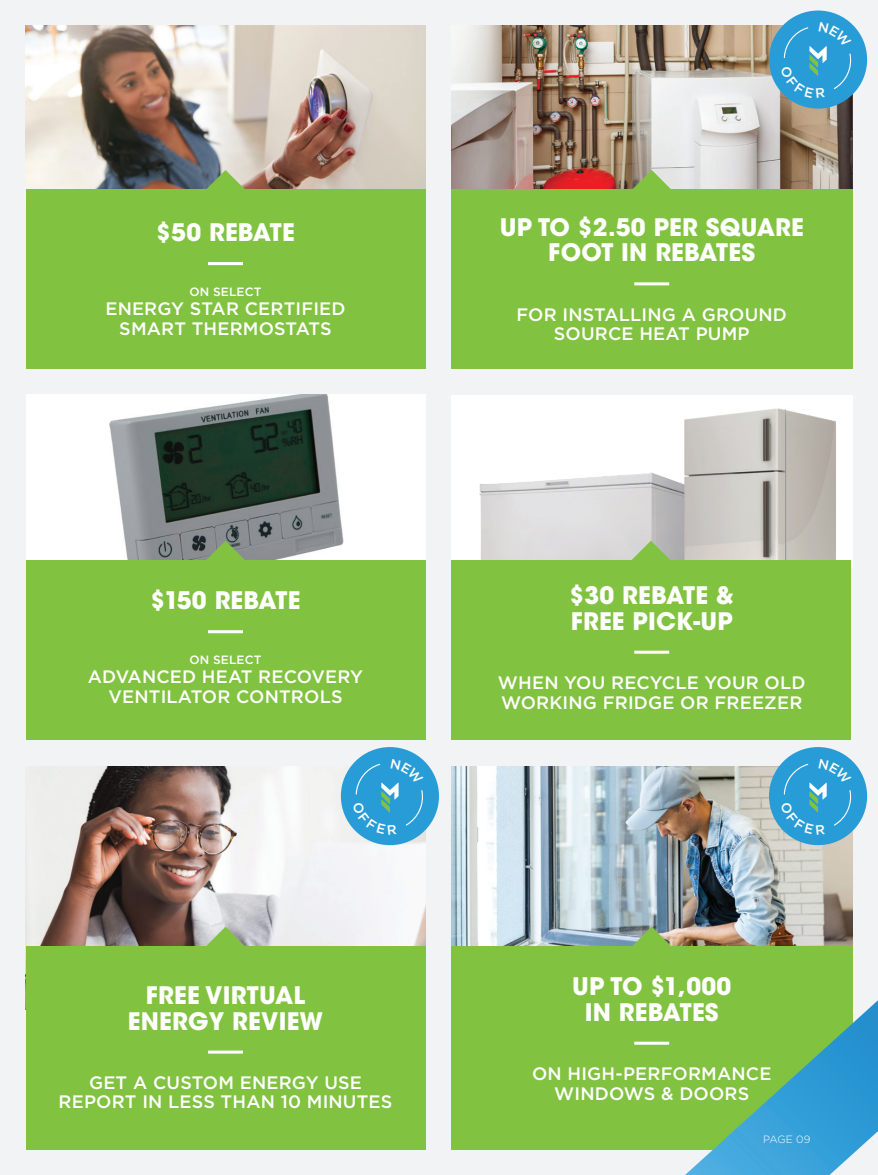
<style>
.page{position:relative;width:878px;height:1175px;background:#fff}
.page>*{position:absolute;margin:0;border:0;box-sizing:border-box;transform-origin:0 0}
.t1{font:700 24px/25.5px "ITC Avant Garde Std";letter-spacing:.01em;color:#fff;text-align:center}
.t2{font:500 18px/19.5px "Gotham";letter-spacing:.01em;color:#fff;text-align:center}
.t3{font:500 12px "Gotham";letter-spacing:.01em;color:#fff}
.t4{font:300 10.5px "Gotham";letter-spacing:-.01em;color:#fff}
</style>
<div class="page">
<div style="left:0;top:0;width:878px;height:1174px;background:#f2f3f4"></div>
<img style="left:26px;top:26px;width:399px;height:163px">
<div style="left:451px;top:945px;width:401px;height:204px;background:#81c340"></div>
<hr style="left:634px;top:1041px;width:35px;height:3px;background:#fff">
<img style="left:451px;top:26px;width:401px;height:163px">
<img style="left:26px;top:766px;width:399px;height:179px">
<div style="left:451px;top:394px;width:401px;height:173px;background:#fff"></div>
<img style="left:451px;top:766px;width:401px;height:179px">
<div style="left:451px;top:189px;width:401px;height:180px;background:#81c340"></div>
<hr style="left:634px;top:282px;width:35px;height:3px;background:#fff">
<div style="left:26px;top:394px;width:399px;height:190px;background:#fff"></div>
<img style="left:109px;top:394px;width:235px;height:166px">
<div style="left:26px;top:189px;width:399px;height:180px;background:#81c340"></div>
<div style="left:26px;top:560px;width:399px;height:179px;background:#81c340"></div>
<hr style="left:208px;top:262px;width:35px;height:3px;background:#fff">
<hr style="left:208px;top:630px;width:35px;height:3px;background:#fff">
<div style="left:26px;top:945px;width:399px;height:204px;background:#81c340"></div>
<hr style="left:208px;top:1050px;width:35px;height:3px;background:#fff">
<svg style="left:632px;top:170px;width:38px;height:19px"></svg>
<svg style="left:206px;top:170px;width:38px;height:19px"></svg>
<svg style="left:206px;top:540px;width:38px;height:20px"></svg>
<svg style="left:206px;top:926px;width:38px;height:20px"></svg>
<svg style="left:685px;top:1000px;width:193px;height:174px"></svg>
<img style="left:479px;top:472px;width:178px;height:88px">
<img style="left:657px;top:397px;width:196px;height:170px">
<svg style="left:632px;top:926px;width:38px;height:20px"></svg>
<div style="left:451px;top:560px;width:399px;height:179px;background:#81c340"></div>
<hr style="left:634px;top:650px;width:35px;height:3px;background:#fff">
<svg style="left:631px;top:540px;width:39px;height:20px"></svg>
<div style="left:769px;top:747px;width:98px;height:98px;background:#289cd7;border-radius:50%"></div>
<div style="left:341px;top:747px;width:98px;height:98px;background:#289cd7;border-radius:50%"></div>
<div style="left:769px;top:11px;width:98px;height:98px;background:#289cd7;border-radius:50%"></div>
<svg style="left:780px;top:758px;width:72px;height:76px"></svg>
<svg style="left:352px;top:758px;width:72px;height:76px"></svg>
<svg style="left:780px;top:22px;width:72px;height:76px"></svg>
<p class="t1" style="left:156px;top:219px;width:140px">$50 REBATE</p>
<p class="t3" style="left:189px;top:283px;width:74px">ON SELECT</p>
<p class="t2" style="left:105px;top:299px;width:242px">ENERGY STAR CERTIFIED<br>SMART THERMOSTATS</p>
<p class="t1" style="left:150px;top:587px;width:151px">$150 REBATE</p>
<p class="t3" style="left:189px;top:651px;width:74px">ON SELECT</p>
<p class="t2" style="left:88px;top:667px;width:277px">ADVANCED HEAT RECOVERY<br>VENTILATOR CONTROLS</p>
<p class="t1" style="left:128px;top:982px;width:197px">FREE VIRTUAL<br>ENERGY REVIEW</p>
<p class="t2" style="left:59px;top:1072px;width:335px">GET A CUSTOM ENERGY USE<br>REPORT IN LESS THAN 10 MINUTES</p>
<p class="t1" style="left:499px;top:214px;width:305px">UP TO $2.50 PER SQUARE<br>FOOT IN REBATES</p>
<p class="t2" style="left:516px;top:304px;width:272px">FOR INSTALLING A GROUND<br>SOURCE HEAT PUMP</p>
<p class="t1" style="left:569px;top:582px;width:166px;text-align:left">$30 REBATE &amp;<br>FREE PICK-UP</p>
<p class="t2" style="left:498px;top:672px;width:309px;text-align:left">WHEN YOU RECYCLE YOUR OLD<br>WORKING FRIDGE OR FREEZER</p>
<p class="t1" style="left:572px;top:973px;width:161px">UP TO $1,000<br>IN REBATES</p>
<p class="t2" style="left:532px;top:1063px;width:241px">ON HIGH-PERFORMANCE<br>WINDOWS &amp; DOORS</p>
<p class="t4" style="left:763px;top:1132px;width:49px">PAGE 09</p>
</div>
